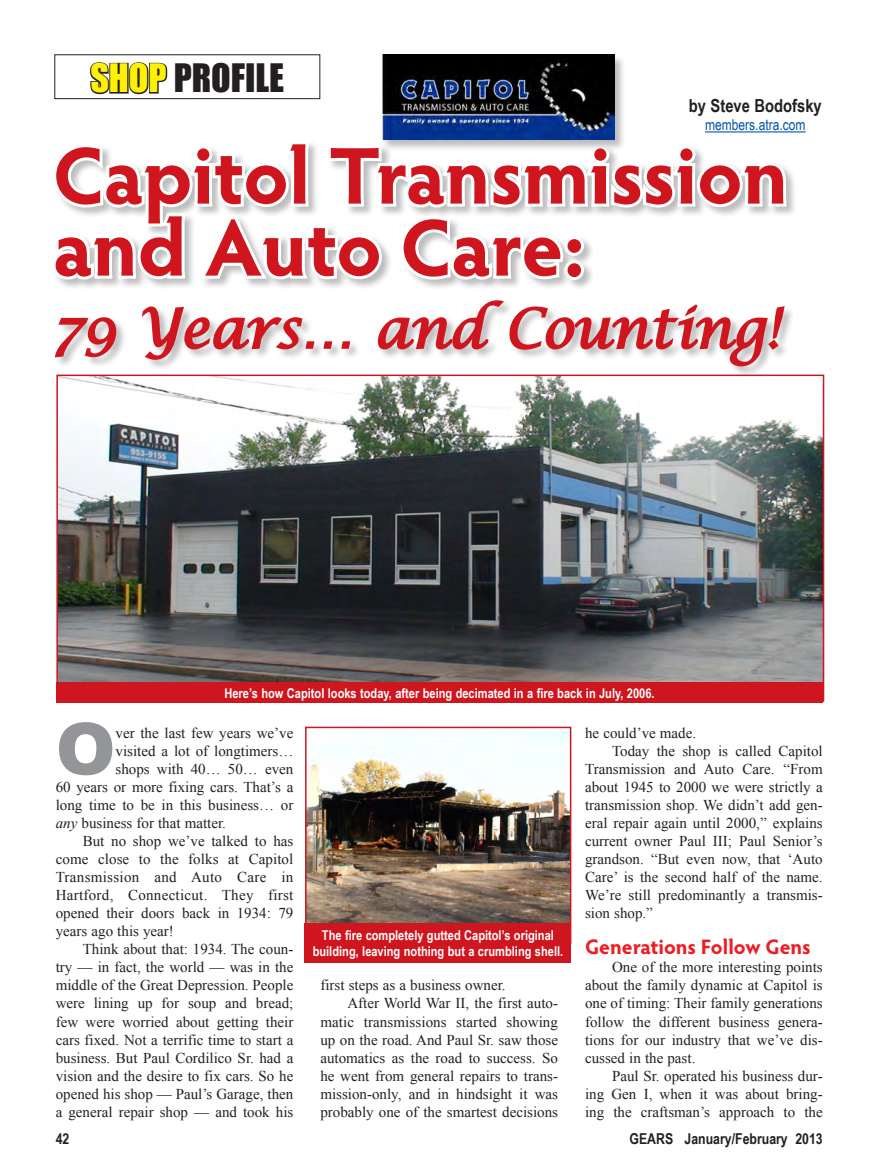
<style>
.page{position:relative;width:878px;height:1174px;background:#fff}
.page>*{position:absolute;margin:0;border:0;box-sizing:border-box;transform-origin:0 0}
.t1{font:700 80.7px/72px "Hypatia Sans Pro";letter-spacing:-.005em;color:#cf151d}
.t2{font:900 71.85px "Arial";color:#939598}
.t3{font:italic 54px "Lucida Calligraphy";color:#cf151d}
.t4{font:36px "Impact";color:#231f20}
.t5{font:700 21px "Hypatia Sans Pro";color:#ee1d23}
.t6{font:700 18px "Arial Narrow";color:#231f20}
.t7{font:15px/18px "Times New Roman";color:#231f20;text-align:justify}
.t8{font:15px "Times New Roman";letter-spacing:.02em;color:#231f20}
.t9{font:700 15px "Arial Narrow";color:#231f20}
.t10{font:15px "Arial Narrow";color:#0154a6}
.t11{font:700 13.5px/16.2px "Arial Narrow";color:#fff;text-align:center}
.s1{color:#fff101}
.s2{font-style:italic}
</style>
<div class="page">
<svg style="left:90px;top:62px;width:78px;height:33px"></svg>
<div style="left:54px;top:54px;width:266px;height:45px;border:1px solid #231f20"></div>
<hr style="left:705px;top:131px;width:100px;height:1px;background:#0154a6">
<img style="left:59px;top:378px;width:762px;height:304px">
<div style="left:56px;top:682px;width:766px;height:21px;background:#cf151d"></div>
<div style="left:51px;top:140px;width:746px;height:238px;background:#231f20;opacity:.3"></div>
<svg style="left:51px;top:140px;width:739px;height:151px"></svg>
<svg style="left:53px;top:316px;width:64px;height:43px"></svg>
<svg style="left:140px;top:298px;width:211px;height:63px"></svg>
<svg style="left:377px;top:299px;width:409px;height:69px"></svg>
<img style="left:308px;top:729px;width:260px;height:194px">
<div style="left:305px;top:726px;width:266px;height:218px;border:2px solid #cf151d"></div>
<div style="left:305px;top:923px;width:266px;height:40px;background:#cf151d"></div>
<div style="left:381px;top:54px;width:244px;height:97px;background:#231f20;opacity:.3"></div>
<img style="left:382px;top:55px;width:232px;height:85px">
<h3 class="t4" style="left:90px;top:50px;width:195px"><span class="s1">SHOP</span> PROFILE</h3>
<p class="t6" style="left:688px;top:92px;width:134px">by Steve Bodofsky</p>
<p class="t10" style="left:705px;top:114px;width:102px">members.atra.com</p>
<h1 class="t1" style="left:53px;top:136px;width:736px">Capitol Transmission and Auto Care:</h1>
<h3 class="t3" style="left:53px;top:296px;width:728px">79 Years… and Counting!</h3>
<p class="t11" style="left:224px;top:684px;width:431px">Here’s how Capitol looks today, after being decimated in a fire back in July, 2006.</p>
<h2 class="t2" style="left:56px;top:696px;width:61px">O</h2>
<p class="t7" style="left:116px;top:724px;width:179px">ver the last few years we’ve</p>
<p class="t7" style="left:116px;top:742px;width:179px">visited a lot of longtimers…</p>
<p class="t7" style="left:116px;top:760px;width:179px">shops with 40… 50… even</p>
<p class="t7" style="left:56px;top:778px;width:239px">60 years or more fixing cars. That’s a</p>
<p class="t7" style="left:56px;top:796px;width:239px">long time to be in this business… or</p>
<p class="t7" style="left:56px;top:814px;width:172px"><span class="s2">any</span> business for that matter.</p>
<p class="t7" style="left:83px;top:832px;width:212px">But no shop we’ve talked to has</p>
<p class="t7" style="left:56px;top:850px;width:239px">come close to the folks at Capitol</p>
<p class="t8" style="left:56px;top:867px;width:239px">Transmission and Auto Care in</p>
<p class="t8" style="left:56px;top:885px;width:239px">Hartford, Connecticut. They first</p>
<p class="t7" style="left:56px;top:904px;width:239px">opened their doors back in 1934: 79</p>
<p class="t7" style="left:56px;top:922px;width:120px">years ago this year!</p>
<p class="t7" style="left:83px;top:940px;width:212px">Think about that: 1934. The coun-</p>
<p class="t7" style="left:56px;top:958px;width:239px">try — in fact, the world — was in the</p>
<p class="t7" style="left:56px;top:976px;width:239px">middle of the Great Depression. People</p>
<p class="t7" style="left:56px;top:994px;width:239px">were lining up for soup and bread;</p>
<p class="t7" style="left:56px;top:1012px;width:239px">few were worried about getting their</p>
<p class="t7" style="left:56px;top:1030px;width:239px">cars fixed. Not a terrific time to start a</p>
<p class="t7" style="left:56px;top:1048px;width:239px">business. But Paul Cordilico Sr. had a</p>
<p class="t7" style="left:56px;top:1066px;width:239px">vision and the desire to fix cars. So he</p>
<p class="t7" style="left:56px;top:1084px;width:239px">opened his shop — Paul’s Garage, then</p>
<p class="t7" style="left:56px;top:1102px;width:239px">a general repair shop — and took his</p>
<p class="t11" style="left:313px;top:926px;width:252px">The fire completely gutted Capitol’s original building, leaving nothing but a crumbling shell.</p>
<p class="t7" style="left:320px;top:976px;width:187px">first steps as a business owner.</p>
<p class="t7" style="left:347px;top:994px;width:212px">After World War II, the first auto-</p>
<p class="t7" style="left:320px;top:1012px;width:239px">matic transmissions started showing</p>
<p class="t7" style="left:320px;top:1030px;width:239px">up on the road. And Paul Sr. saw those</p>
<p class="t7" style="left:320px;top:1048px;width:239px">automatics as the road to success. So</p>
<p class="t7" style="left:320px;top:1066px;width:239px">he went from general repairs to trans-</p>
<p class="t7" style="left:320px;top:1084px;width:239px">mission-only, and in hindsight it was</p>
<p class="t7" style="left:320px;top:1102px;width:239px">probably one of the smartest decisions</p>
<p class="t7" style="left:585px;top:724px;width:113px">he could’ve made.</p>
<p class="t7" style="left:612px;top:742px;width:212px">Today the shop is called Capitol</p>
<p class="t7" style="left:585px;top:760px;width:239px">Transmission and Auto Care. “From</p>
<p class="t7" style="left:585px;top:778px;width:239px">about 1945 to 2000 we were strictly a</p>
<p class="t7" style="left:585px;top:796px;width:239px">transmission shop. We didn’t add gen-</p>
<p class="t7" style="left:585px;top:814px;width:239px">eral repair again until 2000,” explains</p>
<p class="t7" style="left:585px;top:832px;width:239px">current owner Paul III; Paul Senior’s</p>
<p class="t7" style="left:585px;top:850px;width:239px">grandson. “But even now, that ‘Auto</p>
<p class="t7" style="left:585px;top:868px;width:239px">Care’ is the second half of the name.</p>
<p class="t7" style="left:585px;top:886px;width:239px">We’re still predominantly a transmis-</p>
<p class="t7" style="left:585px;top:904px;width:69px">sion shop.”</p>
<h3 class="t5" style="left:585px;top:932px;width:227px">Generations Follow Gens</h3>
<p class="t7" style="left:585px;top:958px;width:239px;text-indent:27px">One of the more interesting points about the family dynamic at Capitol is one of timing: Their family generations follow the different business genera&shy;tions for our industry that we’ve dis&shy;cussed in the past.</p>
<p class="t7" style="left:585px;top:1066px;width:239px;text-indent:27px">Paul Sr. operated his business dur&shy;ing Gen I, when it was about bring&shy;ing the craftsman’s approach to the</p>
<p class="t9" style="left:56px;top:1127px;width:15px">42</p>
<p class="t9" style="left:629px;top:1127px;width:195px">GEARS January/February 2013</p>
</div>
